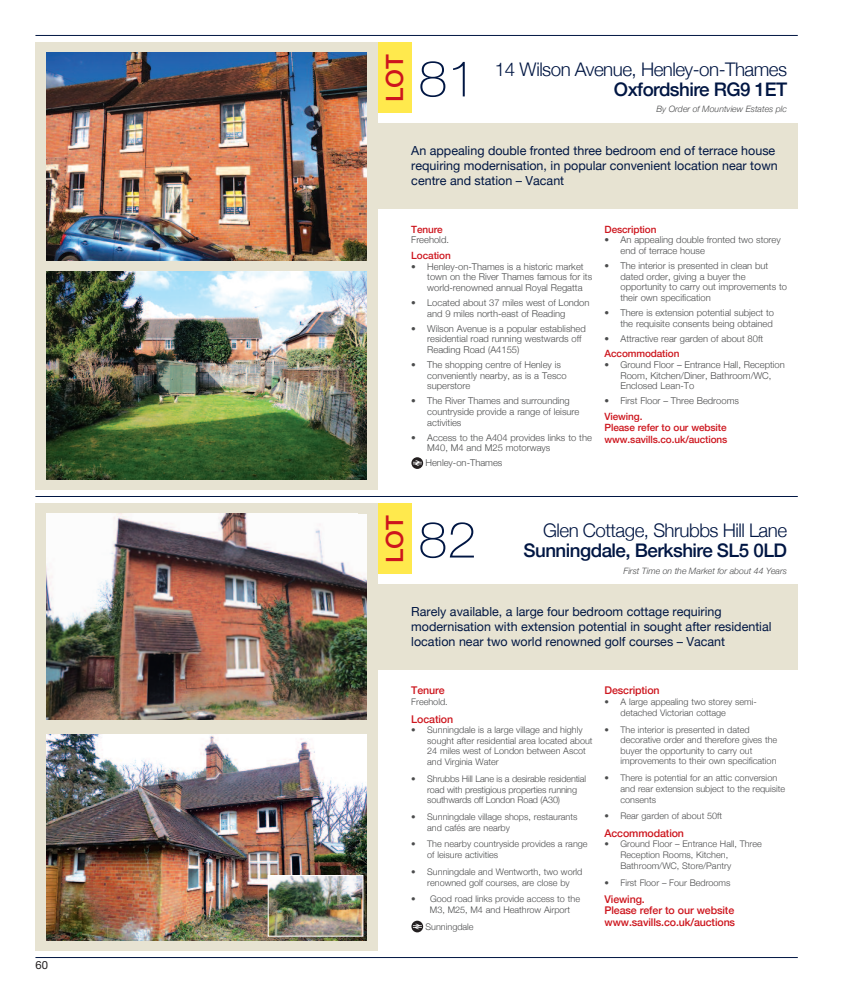
<style>
.page{position:relative;width:851px;height:993px;background:#fff}
.page>*{position:absolute;margin:0;border:0;box-sizing:border-box;transform-origin:0 0}
.t1{font:100 50px "Helvetica Neue";color:#001643;scale:1.05 1}
.t2{font:500 23.75px "Helvetica Neue";color:#cd151d;scale:1.05 1}
.t3{font:300 18.75px "Helvetica Neue";letter-spacing:-.03em;color:#001643}
.t4{font:500 18.75px "Helvetica Neue";letter-spacing:-.03em;color:#001643}
.t5{font:12.5px/15px "Helvetica Neue";color:#001643}
.t6{font:11.25px "Helvetica Neue";color:#231f20}
.t7{font:500 10.62px/11.2px "Helvetica Neue";letter-spacing:-.01em;color:#cd151d}
.t8{font:500 10px/11.2px "Helvetica Neue";letter-spacing:-.01em;color:#cd151d}
.t9{font:300 9.38px/10.6px "Helvetica Neue";color:#4b4c4d}
.t10{font:300 9px/10.6px "Helvetica Neue";color:#4b4c4d}
.t11{font:italic 300 8.75px "Helvetica Neue";color:#4b4c4d}
</style>
<div class="page">
<hr style="left:35px;top:35px;width:762px;height:1px;background:#001643">
<hr style="left:35px;top:496px;width:762px;height:1px;background:#001643">
<hr style="left:35px;top:956px;width:762px;height:1px;background:#001643">
<div style="left:376px;top:42px;width:35px;height:71px;background:#ffe94d"></div>
<div style="left:376px;top:124px;width:421px;height:85px;background:#e7e3d2"></div>
<svg style="left:411px;top:457px;width:12px;height:12px"></svg>
<svg style="left:413px;top:460px;width:9px;height:5px"></svg>
<div style="left:35px;top:42px;width:342px;height:447px;background:#e7e3d2"></div>
<img style="left:46px;top:53px;width:321px;height:207px">
<img style="left:46px;top:271px;width:321px;height:208px">
<div style="left:376px;top:503px;width:35px;height:71px;background:#ffe94d"></div>
<div style="left:376px;top:584px;width:421px;height:85px;background:#e7e3d2"></div>
<svg style="left:411px;top:920px;width:12px;height:12px"></svg>
<svg style="left:413px;top:923px;width:9px;height:5px"></svg>
<div style="left:35px;top:503px;width:342px;height:447px;background:#e7e3d2"></div>
<img style="left:46px;top:513px;width:321px;height:206px">
<img style="left:46px;top:734px;width:321px;height:205px">
<img style="left:270px;top:876px;width:91px;height:58px">
<div style="left:268px;top:874px;width:95px;height:62px;border:1px solid #fff"></div>
<p class="t6" style="left:35px;top:960px;width:14px">60</p>
<h2 class="t2" style="left:380px;top:102px;width:47px;rotate:-90deg">LOT</h2>
<h1 class="t1" style="left:418px;top:48px;width:57px">81</h1>
<h3 class="t3" style="left:495px;top:58px;width:294px">14 Wilson Avenue, Henley-on-Thames</h3>
<h3 class="t4" style="left:614px;top:78px;width:175px">Oxfordshire RG9 1ET</h3>
<p class="t11" style="left:656px;top:103px;width:132px">By Order of Mountview Estates plc</p>
<h3 class="t5" style="left:411px;top:142px;width:368px">An appealing double fronted three bedroom end of terrace house requiring modernisation, in popular convenient location near town centre and station – Vacant</h3>
<p class="t8" style="left:411px;top:223px;width:33px">Tenure</p>
<p class="t9" style="left:411px;top:234px;width:39px">Freehold.</p>
<p class="t8" style="left:411px;top:249px;width:41px">Location</p>
<p class="t9" style="left:427px;top:261px;width:166px;text-indent:-16px">• Henley-on-Thames is a historic market town on the River Thames famous for its world-renowned annual Royal Regatta</p>
<p class="t9" style="left:427px;top:297px;width:164px;text-indent:-16px">• Located about 37 miles west of London and 9 miles north-east of Reading</p>
<p class="t9" style="left:427px;top:323px;width:160px;text-indent:-16px">• Wilson Avenue is a popular established residential road running westwards off<br>Reading Road (A4155)</p>
<p class="t9" style="left:427px;top:359px;width:141px;text-indent:-16px">• The shopping centre of Henley is conveniently nearby, as is a Tesco superstore</p>
<p class="t9" style="left:427px;top:395px;width:154px;text-indent:-16px">• The River Thames and surrounding countryside provide a range of leisure activities</p>
<p class="t9" style="left:427px;top:432px;width:166px;text-indent:-16px">• Access to the A404 provides links to the<br>M40, M4 and M25 motorways</p>
<p class="t9" style="left:425px;top:457px;width:78px">Henley-on-Thames</p>
<p class="t8" style="left:604px;top:223px;width:53px">Description</p>
<p class="t9" style="left:620px;top:234px;width:162px;text-indent:-16px">• An appealing double fronted two storey end of terrace house</p>
<p class="t9" style="left:620px;top:260px;width:168px;text-indent:-16px">• The interior is presented in clean but dated order, giving a buyer the opportunity to carry out improvements to their own specification</p>
<p class="t9" style="left:604px;top:307px;width:171px;text-align:right">• There is extension potential subject to the requisite consents being obtained</p>
<p class="t9" style="left:604px;top:333px;width:160px">• Attractive rear garden of about 80ft</p>
<p class="t8" style="left:604px;top:348px;width:76px">Accommodation</p>
<p class="t9" style="left:620px;top:359px;width:166px;text-indent:-16px">• Ground Floor – Entrance Hall, Reception<br>Room, Kitchen/Diner, Bathroom/WC,<br>Enclosed Lean-To</p>
<p class="t9" style="left:604px;top:395px;width:136px">• First Floor – Three Bedrooms</p>
<p class="t8" style="left:604px;top:410px;width:124px">Viewing.<br>Please refer to our website www.savills.co.uk/auctions</p>
<h2 class="t2" style="left:380px;top:563px;width:47px;rotate:-90deg">LOT</h2>
<h1 class="t1" style="left:418px;top:509px;width:57px">82</h1>
<h3 class="t3" style="left:543px;top:519px;width:245px">Glen Cottage, Shrubbs Hill Lane</h3>
<h3 class="t4" style="left:523px;top:539px;width:265px">Sunningdale, Berkshire SL5 0LD</h3>
<p class="t11" style="left:623px;top:565px;width:165px">First Time on the Market for about 44 Years</p>
<h3 class="t5" style="left:411px;top:603px;width:362px">Rarely available, a large four bedroom cottage requiring modernisation with extension potential in sought after residential location near two world renowned golf courses – Vacant</h3>
<p class="t7" style="left:411px;top:684px;width:35px">Tenure</p>
<p class="t10" style="left:411px;top:696px;width:38px">Freehold.</p>
<p class="t7" style="left:411px;top:712px;width:43px">Location</p>
<p class="t10" style="left:427px;top:724px;width:167px;text-indent:-16px">• Sunningdale is a large village and highly sought after residential area located about 24 miles west of London between Ascot and Virginia Water</p>
<p class="t10" style="left:427px;top:773px;width:160px;text-indent:-16px">• Shrubbs Hill Lane is a desirable residential road with prestigious properties running southwards off London Road (A30)</p>
<p class="t10" style="left:427px;top:811px;width:152px;text-indent:-16px">• Sunningdale village shops, restaurants and cafés are nearby</p>
<p class="t10" style="left:427px;top:838px;width:162px;text-indent:-16px">• The nearby countryside provides a range of leisure activities</p>
<p class="t10" style="left:411px;top:865px;width:173px;text-align:center">• Sunningdale and Wentworth, two world renowned golf courses, are close by</p>
<p class="t10" style="left:430px;top:893px;width:152px;text-indent:-19px">• Good road links provide access to the<br>M3, M25, M4 and Heathrow Airport</p>
<p class="t10" style="left:425px;top:920px;width:50px">Sunningdale</p>
<p class="t7" style="left:604px;top:684px;width:57px">Description</p>
<p class="t10" style="left:620px;top:696px;width:138px;text-indent:-16px">• A large appealing two storey semi&shy;detached Victorian cottage</p>
<p class="t10" style="left:620px;top:723px;width:158px;text-indent:-16px">• The interior is presented in dated decorative order and therefore gives the buyer the opportunity to carry out improvements to their own specification</p>
<p class="t10" style="left:620px;top:772px;width:166px;text-indent:-16px">• There is potential for an attic conversion and rear extension subject to the requisite consents</p>
<p class="t10" style="left:604px;top:810px;width:119px">• Rear garden of about 50ft</p>
<p class="t7" style="left:604px;top:826px;width:81px">Accommodation</p>
<p class="t10" style="left:620px;top:838px;width:143px;text-indent:-16px">• Ground Floor – Entrance Hall, Three<br>Reception Rooms, Kitchen,<br>Bathroom/WC, Store/Pantry</p>
<p class="t10" style="left:604px;top:876px;width:127px">• First Floor – Four Bedrooms</p>
<p class="t7" style="left:604px;top:893px;width:132px">Viewing.<br>Please refer to our website www.savills.co.uk/auctions</p>
</div>
